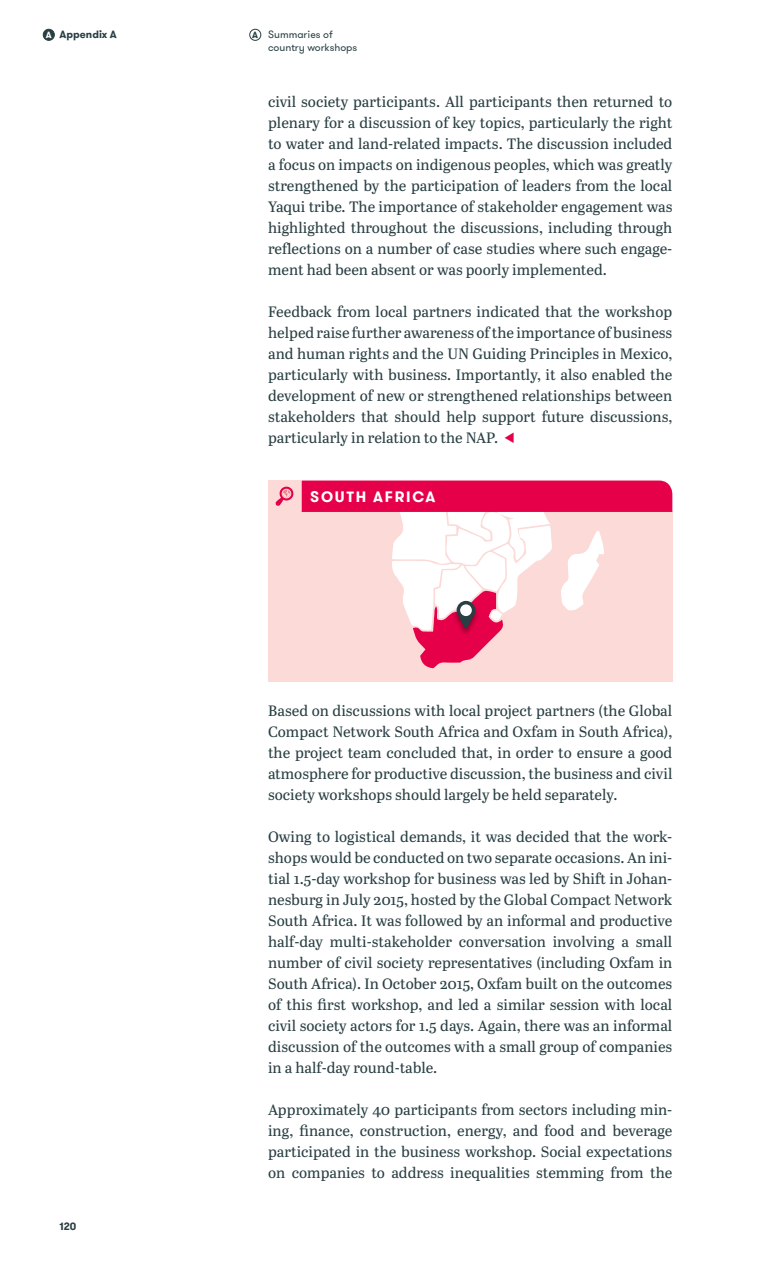
<style>
.page{position:relative;width:766px;height:1263px;background:#fff}
.page>*{position:absolute;margin:0;border:0;box-sizing:border-box;transform-origin:0 0}
.t1{font:15px/21px "Abril Text";color:#293f43;text-align:justify}
.t2{font:700 15px "GT Walsheim";letter-spacing:.115em;color:#fff}
.t3{font:10.5px "GT Walsheim";color:#293f43}
.t4{font:700 10.5px "GT Walsheim";color:#293f43}
.t5{font:700 9px "GT Walsheim";color:#fff}
.t6{font:700 9px "GT Walsheim";color:#293f43}
.s1{color:#e50049}
</style>
<div class="page">
<div style="left:268px;top:512px;width:404px;height:170px;background:#fbdad8"></div>
<div style="left:268px;top:480px;width:33px;height:32px;background:#fbdad8"></div>
<svg style="left:301px;top:480px;width:371px;height:188px"></svg>
<svg style="left:456px;top:601px;width:19px;height:19px"></svg>
<div style="left:460px;top:604px;width:11px;height:12px;background:#fff;border-radius:50%"></div>
<svg style="left:275px;top:487px;width:19px;height:19px"></svg>
<div style="left:43px;top:29px;width:11px;height:11px;background:#293f43;border-radius:50%"></div>
<div style="left:43px;top:29px;width:12px;height:12px;border:1px solid #293f43;border-radius:50%"></div>
<div style="left:249px;top:29px;width:12px;height:12px;border:1px solid #293f43;border-radius:50%"></div>
<p class="t4" style="left:60px;top:27px;width:59px">Appendix A</p>
<p class="t3" style="left:268px;top:28px;width:66px">Summaries of</p>
<p class="t3" style="left:268px;top:41px;width:91px">country workshops</p>
<p class="t5" style="left:46px;top:29px;width:7px">A</p>
<p class="t6" style="left:252px;top:29px;width:7px">A</p>
<p class="t1" style="left:268px;top:90px;width:405px">civil society participants. All participants then returned to plenary for a discussion of key topics, particularly the right to water and land-related impacts. The discussion included a focus on impacts on indigenous peoples, which was greatly strengthened by the participation of leaders from the local Yaqui tribe. The importance of stakeholder engagement was highlighted throughout the discussions, including through reflections on a number of case studies where such engage&shy;ment had been absent or was poorly implemented.</p>
<p class="t1" style="left:268px;top:300px;width:405px">Feedback from local partners indicated that the workshop helped raise further awareness of the importance of business and human rights and the UN Guiding Principles in Mexico, particularly with business. Importantly, it also enabled the development of new or strengthened relationships between stakeholders that should help support future discussions, particularly in relation to the NAP. <span class="s1">u</span></p>
<p class="t2" style="left:310px;top:487px;width:127px">SOUTH AFRICA</p>
<p class="t4" style="left:60px;top:1220px;width:18px">120</p>
<p class="t1" style="left:268px;top:699px;width:405px">Based on discussions with local project partners (the Global Compact Network South Africa and Oxfam in South Africa), the project team concluded that, in order to ensure a good atmosphere for productive discussion, the business and civil society workshops should largely be held separately.</p>
<p class="t1" style="left:268px;top:825px;width:405px">Owing to logistical demands, it was decided that the work&shy;shops would be conducted on two separate occasions. An ini&shy;tial 1.5-day workshop for business was led by Shift in Johan&shy;nesburg in July 2015, hosted by the Global Compact Network South Africa. It was followed by an informal and productive half-day multi-stakeholder conversation involving a small number of civil society representatives (including Oxfam in South Africa). In October 2015, Oxfam built on the outcomes of this first workshop, and led a similar session with local civil society actors for 1.5 days. Again, there was an informal discussion of the outcomes with a small group of companies in a half-day round-table.</p>
<p class="t1" style="left:268px;top:1098px;width:405px">Approximately 40 participants from sectors including min&shy;ing, finance, construction, energy, and food and beverage participated in the business workshop. Social expectations on companies to address inequalities stemming from the</p>
</div>
